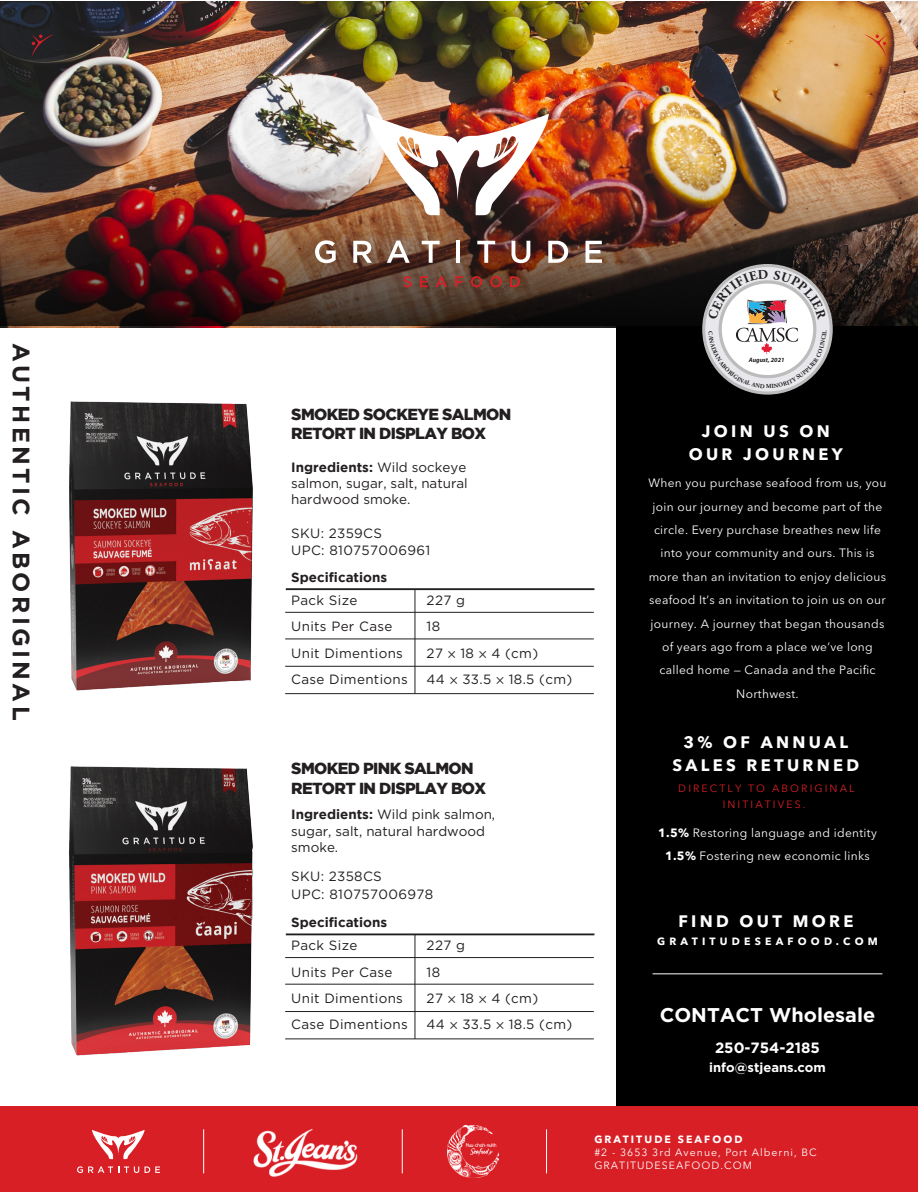
<style>
.page{position:relative;width:918px;height:1192px;background:#fff}
.page>*{position:absolute;margin:0;border:0;box-sizing:border-box;transform-origin:0 0}
.t1{font:700 23.85px "Gotham HTF";letter-spacing:.14em;color:#231f20}
.t2{font:700 19.95px "Gotham HTF";color:#fff}
.t3{font:700 16.5px/22.8px "Avenir Next LT Pro";letter-spacing:.2em;color:#fff;text-align:center}
.t4{font:900 15.9px/19.2px "Gotham";letter-spacing:-.04em;color:#231f20}
.t5{font:700 14.85px "Gotham HTF";color:#fff}
.t6{font:13.35px/26.2px "Gotham HTF";letter-spacing:.025em;color:#231f20}
.t7{font:13.35px/16px "Gotham HTF";color:#231f20}
.t8{font:13.35px "Gotham HTF Bold 2";color:#231f20}
.t9{font:700 13.05px "Gotham HTF";color:#fff}
.t10{font:12px/23.4px "Avenir Next LT Pro";letter-spacing:.025em;color:#fff;text-align:center}
.t11{font:10.5px/12.6px "Avenir Next LT Pro";letter-spacing:.1em;color:#fff}
.t12{font:10.5px/15.6px "Avenir Next LT Pro";letter-spacing:.2em;color:#d91f26;text-align:center}
.t13{font:700 10.5px "Avenir Next LT Pro";letter-spacing:.39em;color:#fff}
.t14{font:700 10.5px "Avenir Next LT Pro";letter-spacing:.2em;color:#fff}
.t15{font:italic 700 6.3px "Myriad Pro";color:#201c1d}
.s1{font-family:"Gotham HTF"}
.s2{font-family:"Myriad Pro"}
.s3{font-family:"Gotham HTF Bold 2"}
.s4{font-weight:700}
</style>
<div class="page">
<img style="left:69px;top:401px;width:184px;height:290px">
<img style="left:69px;top:766px;width:185px;height:290px">
<img style="left:0;top:2px;width:918px;height:325px">
<img style="left:0;top:148px;width:918px;height:178px">
<svg style="left:315px;top:240px;width:21px;height:23px"></svg>
<svg style="left:353px;top:241px;width:19px;height:22px"></svg>
<svg style="left:387px;top:240px;width:23px;height:23px"></svg>
<svg style="left:422px;top:241px;width:18px;height:22px"></svg>
<hr style="left:457px;top:241px;width:3px;height:22px;background:#fff">
<svg style="left:477px;top:241px;width:18px;height:22px"></svg>
<svg style="left:512px;top:241px;width:18px;height:22px"></svg>
<svg style="left:548px;top:241px;width:20px;height:22px"></svg>
<svg style="left:586px;top:241px;width:16px;height:22px"></svg>
<svg style="left:403px;top:276px;width:9px;height:11px"></svg>
<svg style="left:420px;top:276px;width:8px;height:11px"></svg>
<svg style="left:436px;top:276px;width:11px;height:11px"></svg>
<svg style="left:455px;top:276px;width:8px;height:11px"></svg>
<svg style="left:471px;top:276px;width:11px;height:11px"></svg>
<svg style="left:490px;top:276px;width:12px;height:11px"></svg>
<svg style="left:510px;top:276px;width:10px;height:11px"></svg>
<img style="left:366px;top:114px;width:183px;height:101px">
<div style="left:617px;top:326px;width:301px;height:784px;background:#000"></div>
<svg style="left:32px;top:34px;width:22px;height:23px"></svg>
<svg style="left:864px;top:34px;width:22px;height:23px"></svg>
<div style="left:0;top:1106px;width:918px;height:85px;background:#d91f26"></div>
<svg style="left:77px;top:1166px;width:62px;height:6px"></svg>
<svg style="left:145px;top:1166px;width:15px;height:6px"></svg>
<svg style="left:92px;top:1129px;width:53px;height:29px"></svg>
<hr style="left:546px;top:1129px;width:1px;height:44px;background:#fff">
<hr style="left:203px;top:1129px;width:1px;height:44px;background:#fff">
<hr style="left:402px;top:1129px;width:1px;height:44px;background:#fff">
<svg style="left:702px;top:264px;width:131px;height:130px"></svg>
<img style="left:448px;top:1125px;width:51px;height:51px">
<img style="left:253px;top:1129px;width:105px;height:48px">
<hr style="left:653px;top:973px;width:229px;height:1px;background:#fff">
<hr style="left:286px;top:588px;width:308px;height:2px;background:#231f20">
<hr style="left:285px;top:612px;width:309px;height:1px;background:#231f20">
<hr style="left:285px;top:638px;width:309px;height:1px;background:#231f20">
<hr style="left:285px;top:666px;width:309px;height:1px;background:#231f20">
<hr style="left:285px;top:693px;width:309px;height:1px;background:#231f20">
<hr style="left:415px;top:589px;width:1px;height:104px;background:#231f20">
<hr style="left:286px;top:933px;width:308px;height:2px;background:#231f20">
<hr style="left:285px;top:957px;width:309px;height:1px;background:#231f20">
<hr style="left:285px;top:983px;width:309px;height:1px;background:#231f20">
<hr style="left:285px;top:1011px;width:309px;height:1px;background:#231f20">
<hr style="left:285px;top:1038px;width:309px;height:1px;background:#231f20">
<hr style="left:415px;top:934px;width:1px;height:104px;background:#231f20">
<svg style="left:708px;top:269px;width:119px;height:119px"></svg>
<h1 class="t1" style="left:35px;top:343px;width:379px;rotate:90deg">AUTHENTIC ABORIGINAL</h1>
<h3 class="t4" style="left:291px;top:404px;width:222px">SMOKED SOCKEYE SALMON<br>RETORT IN DISPLAY BOX</h3>
<p class="t8" style="left:291px;top:459px;width:177px">Ingredients: <span class="s1">Wild sockeye</span></p>
<p class="t7" style="left:291px;top:475px;width:178px">salmon, sugar, salt, natural hardwood smoke.</p>
<p class="t6" style="left:291px;top:524px;width:141px;line-height:17.2px">SKU: 2359CS<br>UPC: 810757006961</p>
<p class="t8" style="left:291px;top:569px;width:98px">Specifications</p>
<p class="t6" style="left:291px;top:587px;width:118px">Pack Size<br>Units Per Case<br>Unit Dimentions<br>Case Dimentions</p>
<p class="t6" style="left:427px;top:587px;width:147px">227 g<br>18<br>27 <span class="s2">×</span> 18 <span class="s2">×</span> 4 (cm)<br>44 <span class="s2">×</span> 33.5 <span class="s2">×</span> 18.5 (cm)</p>
<h3 class="t4" style="left:291px;top:758px;width:196px">SMOKED PINK SALMON<br>RETORT IN DISPLAY BOX</h3>
<p class="t7" style="left:291px;top:806px;width:206px"><span class="s3">Ingredients:</span> Wild pink salmon, sugar, salt, natural hardwood smoke.</p>
<p class="t6" style="left:291px;top:867px;width:143px;line-height:17.2px">SKU: 2358CS<br>UPC: 810757006978</p>
<p class="t8" style="left:291px;top:914px;width:98px">Specifications</p>
<p class="t6" style="left:291px;top:932px;width:118px">Pack Size<br>Units Per Case<br>Unit Dimentions<br>Case Dimentions</p>
<p class="t6" style="left:427px;top:932px;width:147px">227 g<br>18<br>27 <span class="s2">×</span> 18 <span class="s2">×</span> 4 (cm)<br>44 <span class="s2">×</span> 33.5 <span class="s2">×</span> 18.5 (cm)</p>
<p class="t15" style="left:749px;top:356px;width:37px">August, 2021</p>
<h3 class="t3" style="left:689px;top:420px;width:156px">JOIN US ON<br>OUR JOURNEY</h3>
<p class="t10" style="left:648px;top:471px;width:240px">When you purchase seafood from us, you join our journey and become part of the circle. Every purchase breathes new life into your community and ours. This is more than an invitation to enjoy delicious seafood It’s an invitation to join us on our journey. A journey that began thousands of years ago from a place we’ve long called home — Canada and the Pacific Northwest.</p>
<h3 class="t3" style="left:672px;top:730px;width:188px">3% OF ANNUAL<br>SALES RETURNED</h3>
<p class="t12" style="left:678px;top:780px;width:178px">DIRECTLY TO ABORIGINAL<br>INITIATIVES.</p>
<p class="t10" style="left:658px;top:820px;width:220px"><span class="s4">1.5%</span> Restoring language and identity<br><span class="s4">1.5%</span> Fostering new economic links</p>
<h3 class="t3" style="left:678px;top:909px;width:176px">FIND OUT MORE</h3>
<p class="t13" style="left:657px;top:934px;width:222px">GRATITUDESEAFOOD.COM</p>
<h2 class="t2" style="left:660px;top:1002px;width:217px">CONTACT Wholesale</h2>
<p class="t5" style="left:715px;top:1039px;width:106px">250-754-2185</p>
<p class="t9" style="left:709px;top:1059px;width:118px">info@stjeans.com</p>
<p class="t14" style="left:594px;top:1133px;width:150px">GRATITUDE SEAFOOD</p>
<p class="t11" style="left:594px;top:1145px;width:224px">#2 - 3653 3rd Avenue, Port Alberni, BC<br>GRATITUDESEAFOOD.COM</p>
</div>
